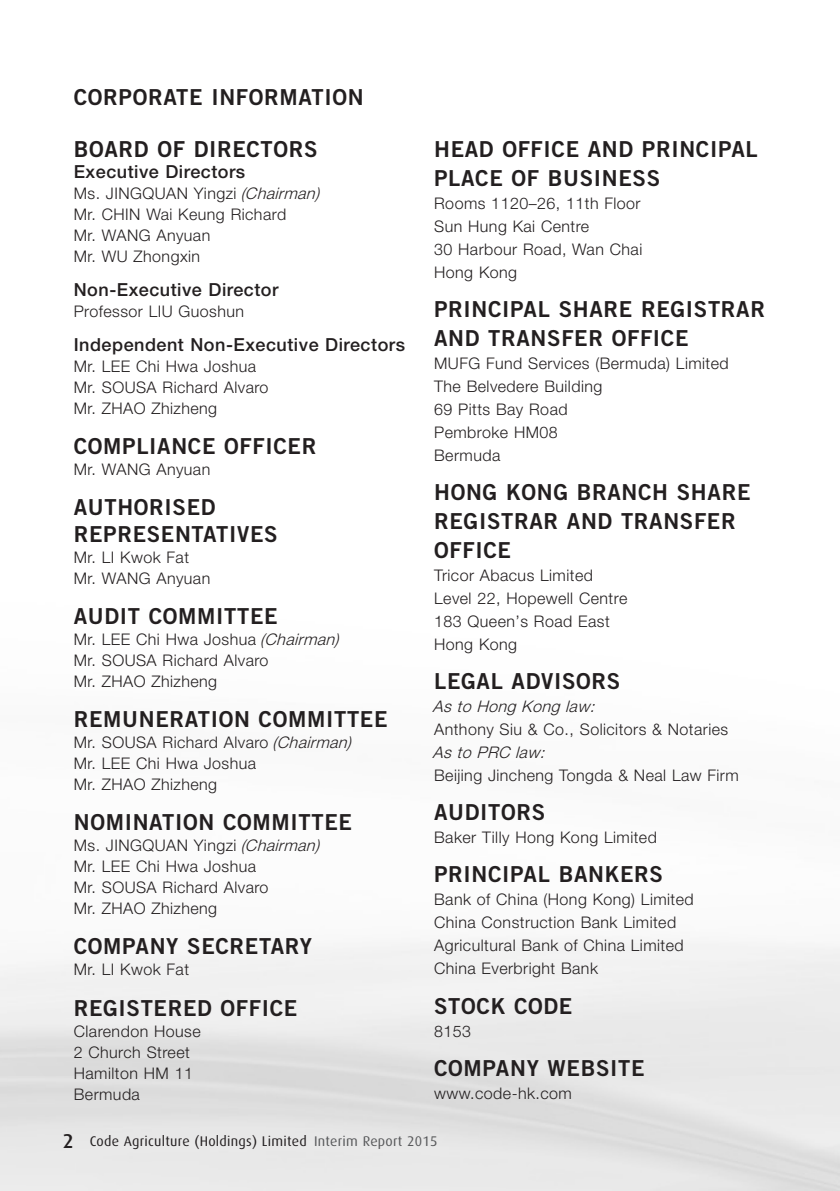
<style>
.page{position:relative;width:840px;height:1191px;background:#fff}
.page>*{position:absolute;margin:0;border:0;box-sizing:border-box;transform-origin:0 0}
.Heading_1{font:22px/29px "Trade Gothic LT Std Bd 2";letter-spacing:.03em;color:#231f20}
.Body_Text{font:500 20px "Dax";color:#231f20}
.Heading_2{font:500 18px "Helvetica Neue LT Std";letter-spacing:.03em;color:#231f20}
.Body_Text-2{font:300 16px "Helvetica Neue LT Std";letter-spacing:.03em;color:#231f20}
.Body_Text-3{font:italic 300 16px "Helvetica Neue LT Std";color:#231f20}
.Body_Text-4{font:14px "Dax";letter-spacing:.02em;color:#231f20}
.s1{font-style:italic}
.s2{color:#57585a}
</style>
<div class="page">
<p class="Heading_1" style="left:74px;top:82px;width:291px">CORPORATE INFORMATION</p>
<p class="Heading_1" style="left:74px;top:134px;width:245px">BOARD OF DIRECTORS</p>
<p class="Heading_2" style="left:74px;top:161px;width:173px">Executive Directors</p>
<p class="Body_Text-2" style="left:74px;top:184px;width:251px">Ms. JINGQUAN Yingzi <span class="s1">(Chairman)</span></p>
<p class="Body_Text-2" style="left:74px;top:205px;width:214px">Mr. CHIN Wai Keung Richard</p>
<p class="Body_Text-2" style="left:74px;top:226px;width:138px">Mr. WANG Anyuan</p>
<p class="Body_Text-2" style="left:74px;top:247px;width:128px">Mr. WU Zhongxin</p>
<p class="Heading_2" style="left:74px;top:279px;width:206px">Non-Executive Director</p>
<p class="Body_Text-2" style="left:74px;top:302px;width:172px">Professor LIU Guoshun</p>
<p class="Heading_2" style="left:74px;top:334px;width:332px">Independent Non-Executive Directors</p>
<p class="Body_Text-2" style="left:74px;top:357px;width:184px">Mr. LEE Chi Hwa Joshua</p>
<p class="Body_Text-2" style="left:74px;top:378px;width:196px">Mr. SOUSA Richard Alvaro</p>
<p class="Body_Text-2" style="left:74px;top:399px;width:145px">Mr. ZHAO Zhizheng</p>
<p class="Heading_1" style="left:74px;top:431px;width:244px">COMPLIANCE OFFICER</p>
<p class="Body_Text-2" style="left:74px;top:460px;width:138px">Mr. WANG Anyuan</p>
<p class="Heading_1" style="left:74px;top:493px;width:205px;line-height:27px">AUTHORISED<br>REPRESENTATIVES</p>
<p class="Body_Text-2" style="left:74px;top:548px;width:117px">Mr. LI Kwok Fat</p>
<p class="Body_Text-2" style="left:74px;top:569px;width:138px">Mr. WANG Anyuan</p>
<p class="Heading_1" style="left:74px;top:601px;width:205px">AUDIT COMMITTEE</p>
<p class="Body_Text-2" style="left:74px;top:630px;width:271px">Mr. LEE Chi Hwa Joshua <span class="s1">(Chairman)</span></p>
<p class="Body_Text-2" style="left:74px;top:651px;width:196px">Mr. SOUSA Richard Alvaro</p>
<p class="Body_Text-2" style="left:74px;top:672px;width:145px">Mr. ZHAO Zhizheng</p>
<p class="Heading_1" style="left:74px;top:704px;width:315px">REMUNERATION COMMITTEE</p>
<p class="Body_Text-2" style="left:74px;top:733px;width:283px">Mr. SOUSA Richard Alvaro <span class="s1">(Chairman)</span></p>
<p class="Body_Text-2" style="left:74px;top:754px;width:184px">Mr. LEE Chi Hwa Joshua</p>
<p class="Body_Text-2" style="left:74px;top:775px;width:145px">Mr. ZHAO Zhizheng</p>
<p class="Heading_1" style="left:74px;top:807px;width:279px">NOMINATION COMMITTEE</p>
<p class="Body_Text-2" style="left:74px;top:836px;width:251px">Ms. JINGQUAN Yingzi <span class="s1">(Chairman)</span></p>
<p class="Body_Text-2" style="left:74px;top:857px;width:184px">Mr. LEE Chi Hwa Joshua</p>
<p class="Body_Text-2" style="left:74px;top:878px;width:196px">Mr. SOUSA Richard Alvaro</p>
<p class="Body_Text-2" style="left:74px;top:899px;width:145px">Mr. ZHAO Zhizheng</p>
<p class="Heading_1" style="left:74px;top:931px;width:240px">COMPANY SECRETARY</p>
<p class="Body_Text-2" style="left:74px;top:960px;width:117px">Mr. LI Kwok Fat</p>
<p class="Heading_1" style="left:74px;top:992px;width:225px">REGISTERED OFFICE</p>
<p class="Body_Text-2" style="left:74px;top:1021px;width:128px">Clarendon House</p>
<p class="Body_Text-2" style="left:74px;top:1042px;width:117px">2 Church Street</p>
<p class="Body_Text-2" style="left:74px;top:1063px;width:121px">Hamilton HM 11</p>
<p class="Body_Text-2" style="left:74px;top:1084px;width:68px">Bermuda</p>
<p class="Heading_1" style="left:434px;top:134px;width:325px">HEAD OFFICE AND PRINCIPAL<br>PLACE OF BUSINESS</p>
<p class="Body_Text-2" style="left:434px;top:194px;width:208px">Rooms 1120–26, 11th Floor</p>
<p class="Body_Text-2" style="left:434px;top:217px;width:156px">Sun Hung Kai Centre</p>
<p class="Body_Text-2" style="left:434px;top:240px;width:209px">30 Harbour Road, Wan Chai</p>
<p class="Body_Text-2" style="left:434px;top:263px;width:84px">Hong Kong</p>
<p class="Heading_1" style="left:434px;top:294px;width:332px">PRINCIPAL SHARE REGISTRAR<br>AND TRANSFER OFFICE</p>
<p class="Body_Text-2" style="left:434px;top:354px;width:296px">MUFG Fund Services (Bermuda) Limited</p>
<p class="Body_Text-2" style="left:434px;top:377px;width:169px">The Belvedere Building</p>
<p class="Body_Text-2" style="left:434px;top:400px;width:135px">69 Pitts Bay Road</p>
<p class="Body_Text-2" style="left:434px;top:423px;width:125px">Pembroke HM08</p>
<p class="Body_Text-2" style="left:434px;top:446px;width:68px">Bermuda</p>
<p class="Heading_1" style="left:434px;top:477px;width:317px">HONG KONG BRANCH SHARE<br>REGISTRAR AND TRANSFER<br>OFFICE</p>
<p class="Body_Text-2" style="left:434px;top:566px;width:160px">Tricor Abacus Limited</p>
<p class="Body_Text-2" style="left:434px;top:589px;width:194px">Level 22, Hopewell Centre</p>
<p class="Body_Text-2" style="left:434px;top:612px;width:177px">183 Queen’s Road East</p>
<p class="Body_Text-2" style="left:434px;top:635px;width:84px">Hong Kong</p>
<p class="Heading_1" style="left:434px;top:666px;width:187px">LEGAL ADVISORS</p>
<p class="Body_Text-3" style="left:432px;top:697px;width:168px">As to Hong Kong law:</p>
<p class="Body_Text-2" style="left:434px;top:720px;width:295px">Anthony Siu &amp; Co., Solicitors &amp; Notaries</p>
<p class="Body_Text-3" style="left:432px;top:743px;width:118px">As to PRC law:</p>
<p class="Body_Text-2" style="left:434px;top:766px;width:306px">Beijing Jincheng Tongda &amp; Neal Law Firm</p>
<p class="Heading_1" style="left:434px;top:797px;width:112px">AUDITORS</p>
<p class="Body_Text-2" style="left:434px;top:828px;width:224px">Baker Tilly Hong Kong Limited</p>
<p class="Heading_1" style="left:434px;top:859px;width:230px">PRINCIPAL BANKERS</p>
<p class="Body_Text-2" style="left:434px;top:890px;width:261px">Bank of China (Hong Kong) Limited</p>
<p class="Body_Text-2" style="left:434px;top:913px;width:243px">China Construction Bank Limited</p>
<p class="Body_Text-2" style="left:434px;top:936px;width:251px">Agricultural Bank of China Limited</p>
<p class="Body_Text-2" style="left:434px;top:959px;width:165px">China Everbright Bank</p>
<p class="Heading_1" style="left:434px;top:990px;width:140px">STOCK CODE</p>
<p class="Body_Text-2" style="left:434px;top:1021px;width:38px">8153</p>
<p class="Heading_1" style="left:434px;top:1052px;width:212px">COMPANY WEBSITE</p>
<p class="Body_Text-2" style="left:434px;top:1083px;width:139px">www.code-hk.com</p>
<p class="Body_Text" style="left:63px;top:1129px;width:12px">2</p>
<p class="Body_Text-4" style="left:90px;top:1133px;width:349px">Code Agriculture (Holdings) Limited <span class="s2">Interim Report 2015</span></p>
</div>
